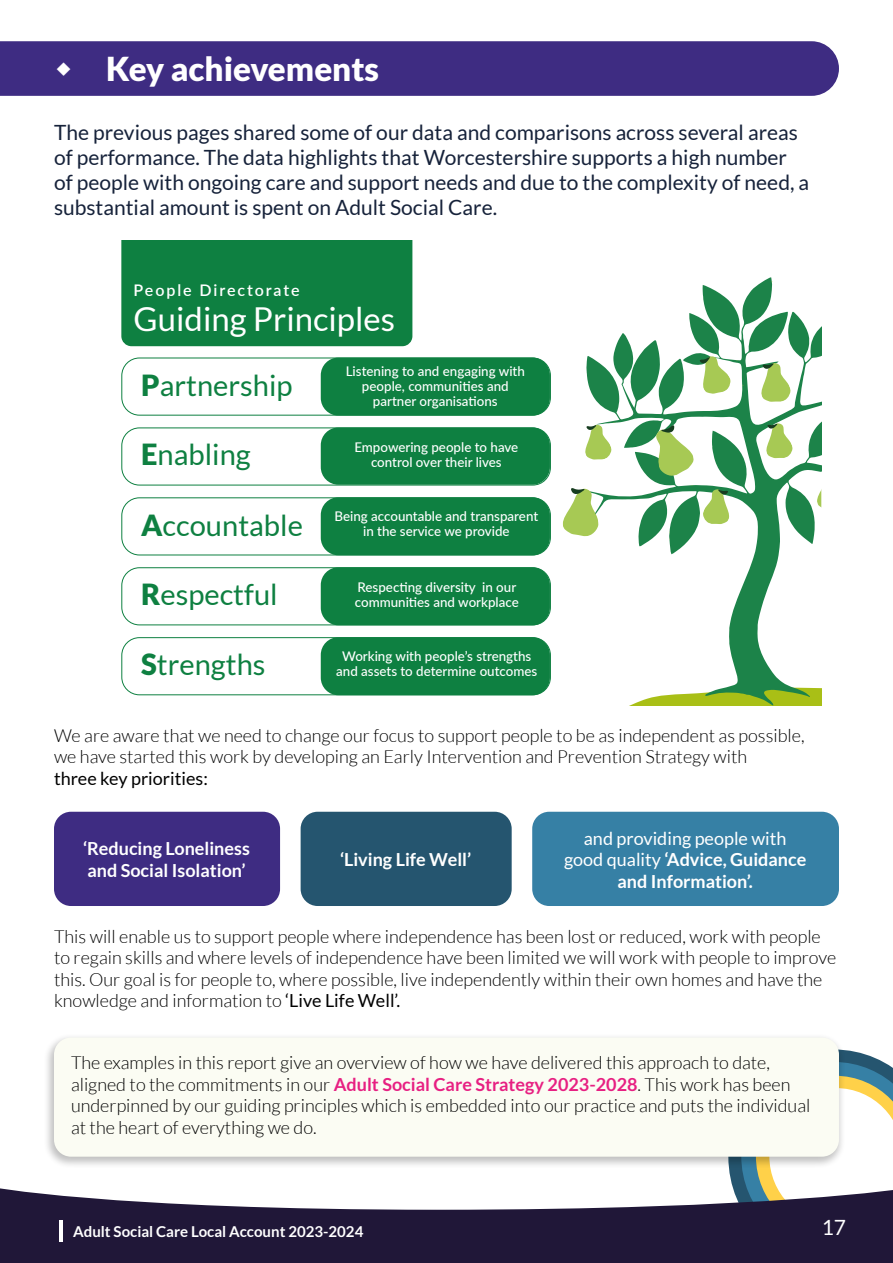
<style>
.page{position:relative;width:893px;height:1263px;background:#fff}
.page>*{position:absolute;margin:0;border:0;box-sizing:border-box;transform-origin:0 0}
.t1{font:33px "Lato";color:#fff}
.t2{font:900 33px "Lato";color:#fff}
.t3{font:29.1px "Lato";color:#0e8041}
.t4{font:21px/25.2px "Lato";color:#16223a}
.t5{font:21px "Lato";color:#fff}
.t6{font:300 18px/21.6px "Lato";color:#000}
.t7{font:18px/21.6px "Lato";color:#fff;text-align:center}
.t8{font:700 18px/21.6px "Lato";color:#fff}
.t9{font:600 16.05px "Lato";letter-spacing:.12em;color:#fff}
.t10{font:700 15px "Lato";color:#fff}
.t11{font:500 13.35px/15.1px "Lato";color:#fff;text-align:center}
.s1{font-weight:900}
.s2{font-weight:400}
.s3{font-weight:700}
.s4{font-weight:700;color:#e72082}
</style>
<div class="page">
<svg style="left:729px;top:1050px;width:164px;height:136px"></svg>
<div style="left:0;top:41px;width:839px;height:55px;background:#3e2c82"></div>
<div style="left:54px;top:812px;width:226px;height:94px;background:#3e2c82;border-radius:17px"></div>
<div style="left:301px;top:812px;width:211px;height:94px;background:#25556f;border-radius:17px"></div>
<div style="left:532px;top:812px;width:307px;height:94px;background:#3680a5;border-radius:17px"></div>
<div style="left:121px;top:241px;width:291px;height:105px;background:#0e8041"></div>
<div style="left:321px;top:358px;width:229px;height:58px;background:#0e8041;border-radius:18px"></div>
<div style="left:321px;top:427px;width:229px;height:58px;background:#0e8041;border-radius:18px"></div>
<div style="left:321px;top:497px;width:229px;height:58px;background:#0e8041;border-radius:18px"></div>
<div style="left:321px;top:567px;width:229px;height:58px;background:#0e8041;border-radius:18px"></div>
<div style="left:321px;top:637px;width:229px;height:58px;background:#0e8041;border-radius:18px"></div>
<div style="left:121px;top:358px;width:430px;height:58px;border:1px solid #0e8041;border-radius:18px"></div>
<div style="left:121px;top:427px;width:430px;height:58px;border:1px solid #0e8041;border-radius:18px"></div>
<div style="left:121px;top:497px;width:430px;height:58px;border:1px solid #0e8041;border-radius:18px"></div>
<div style="left:121px;top:567px;width:430px;height:58px;border:1px solid #0e8041;border-radius:18px"></div>
<div style="left:121px;top:637px;width:430px;height:58px;border:1px solid #0e8041;border-radius:18px"></div>
<svg style="left:586px;top:277px;width:235px;height:429px"></svg>
<svg style="left:669px;top:532px;width:2px;height:13px"></svg>
<svg style="left:683px;top:352px;width:48px;height:42px"></svg>
<svg style="left:764px;top:423px;width:29px;height:35px"></svg>
<svg style="left:624px;top:419px;width:72px;height:59px"></svg>
<svg style="left:814px;top:473px;width:7px;height:38px"></svg>
<svg style="left:562px;top:488px;width:37px;height:50px"></svg>
<svg style="left:585px;top:424px;width:26px;height:36px"></svg>
<svg style="left:703px;top:489px;width:28px;height:35px"></svg>
<svg style="left:759px;top:362px;width:32px;height:40px"></svg>
<div style="left:44px;top:1033px;width:801px;height:136px;background:#000;opacity:.25"></div>
<div style="left:54px;top:1037px;width:785px;height:120px;background:#fbfcf3;border-radius:17px"></div>
<svg style="left:0;top:1186px;width:893px;height:77px;fill:#201738"></svg>
<hr style="left:60px;top:1221px;width:3px;height:21px;background:#fff">
<svg style="left:57px;top:62px;width:13px;height:13px"></svg>
<h1 class="t2" style="left:106px;top:49px;width:275px">Key achievements</h1>
<p class="t4" style="left:54px;top:119px;width:757px">The previous pages shared some of our data and comparisons across several areas of performance. The data highlights that Worcestershire supports a high number of people with ongoing care and support needs and due to the complexity of need, a substantial amount is spent on Adult Social Care.</p>
<p class="t9" style="left:134px;top:279px;width:168px">People Directorate</p>
<p class="t1" style="left:134px;top:300px;width:263px">Guiding Principles</p>
<p class="t3" style="left:141px;top:369px;width:153px"><span class="s1">P</span>artnership</p>
<p class="t11" style="left:346px;top:363px;width:181px">Listening to and engaging with people, communities and partner organisations</p>
<p class="t11" style="left:354px;top:439px;width:165px">Empowering people to have control over their lives</p>
<p class="t3" style="left:141px;top:438px;width:111px"><span class="s1">E</span>nabling</p>
<p class="t3" style="left:141px;top:510px;width:163px"><span class="s1">A</span>ccountable</p>
<p class="t11" style="left:334px;top:508px;width:205px">Being accountable and transparent in the service we provide</p>
<p class="t3" style="left:141px;top:579px;width:138px"><span class="s1">R</span>espectful</p>
<p class="t11" style="left:355px;top:579px;width:165px;text-align:left">Respecting diversity in our communities and workplace</p>
<p class="t3" style="left:141px;top:648px;width:126px"><span class="s1">S</span>trengths</p>
<p class="t11" style="left:336px;top:648px;width:203px">Working with people’s strengths and assets to determine outcomes</p>
<p class="t6" style="left:54px;top:724px;width:752px">We are aware that we need to change our focus to support people to be as independent as possible, we have started this work by developing an Early Intervention and Prevention Strategy with<br><span class="s2">three key priorities:</span></p>
<p class="t8" style="left:83px;top:838px;width:168px">‘Reducing Loneliness and Social Isolation’</p>
<p class="t8" style="left:340px;top:848px;width:133px">‘Living Life Well’</p>
<p class="t7" style="left:564px;top:827px;width:244px">and providing people with good quality <span class="s3">‘Advice, Guidance and Information’.</span></p>
<p class="t6" style="left:54px;top:925px;width:784px">This will enable us to support people where independence has been lost or reduced, work with people to regain skills and where levels of independence have been limited we will work with people to improve this. Our goal is for people to, where possible, live independently within their own homes and have the knowledge and information to <span class="s2">‘Live Life Well’.</span></p>
<p class="t6" style="left:71px;top:1052px;width:741px">The examples in this report give an overview of how we have delivered this approach to date, aligned to the commitments in our <span class="s4">Adult Social Care Strategy 2023-2028</span>. This work has been underpinned by our guiding principles which is embedded into our practice and puts the individual at the heart of everything we do.</p>
<p class="t10" style="left:73px;top:1223px;width:292px">Adult Social Care Local Account 2023-2024</p>
<p class="t5" style="left:822px;top:1215px;width:26px">17</p>
</div>
